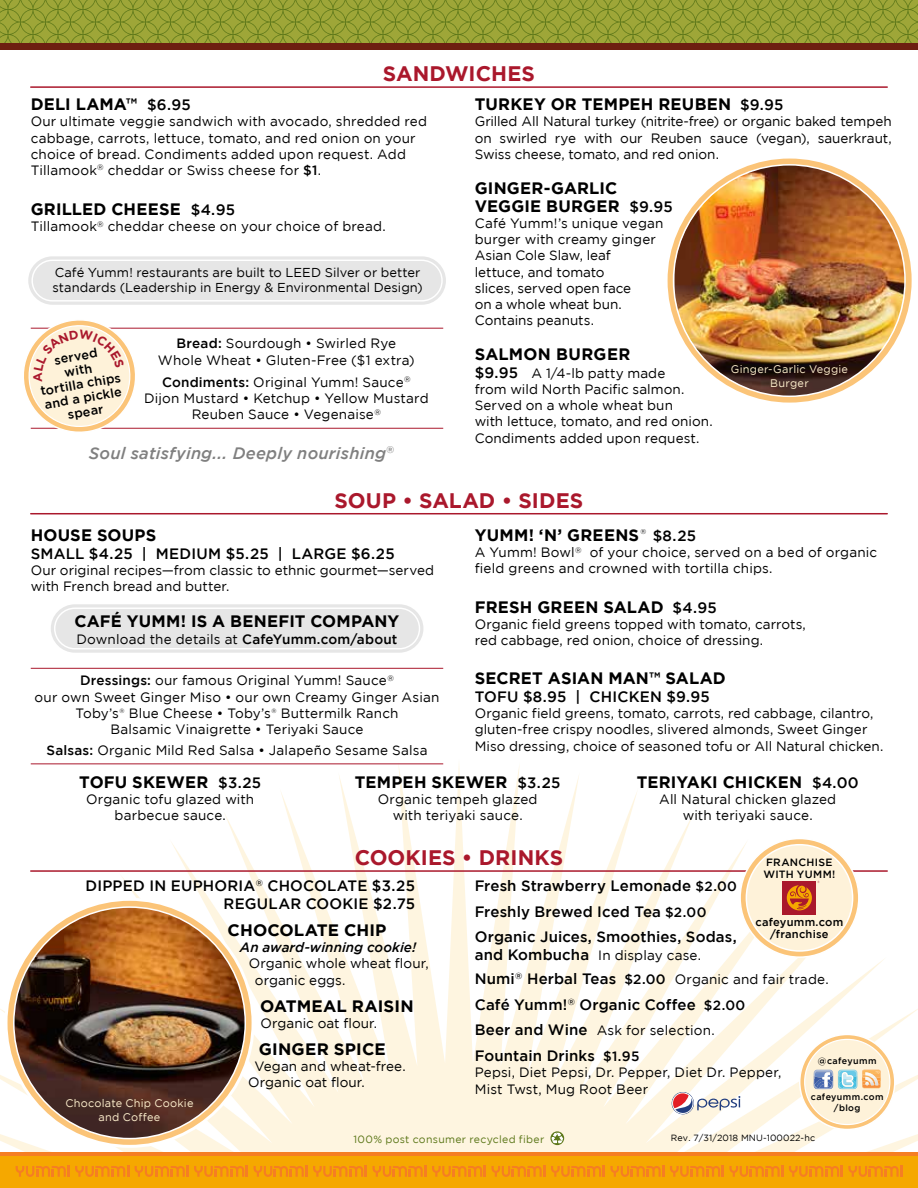
<style>
.page{position:relative;width:918px;height:1188px;background:#fff}
.page>*{position:absolute;margin:0;border:0;box-sizing:border-box;transform-origin:0 0}
.t1{font:700 21px "Gotham";letter-spacing:.005em;color:#aa182c}
.t2{font:700 16.5px/18px "Gotham";letter-spacing:.01em;color:#000}
.t3{font:italic 500 16.5px "Gotham";letter-spacing:.015em;color:#808080}
.t4{font:500 15px/25.5px "Gotham";letter-spacing:.01em;color:#000;text-align:right}
.t5{font:13.5px/16.2px "Gotham";letter-spacing:.005em;color:#000}
.t6{font:italic 500 13.5px "Gotham";letter-spacing:.005em;color:#000}
.t7{font:12.9px/15px "Gotham";letter-spacing:.005em;color:#000}
.t8{font:500 12.6px/14.1px "Gotham";color:#000;text-align:center}
.t9{font:500 11.1px/12px "Gotham";letter-spacing:.02em;color:#000;text-align:center}
.t10{font:10.95px/13.6px "Gotham";letter-spacing:.02em;color:#fdeecc;text-align:center}
.t11{font:10.5px "Gotham";letter-spacing:.03em;color:#5c7719}
.t12{font:500 10.5px/11.2px "Gotham";letter-spacing:.03em;color:#000}
.t13{font:9px "Gotham";letter-spacing:.01em;color:#000}
.t14{font:500 8.85px/10.6px "Gotham";letter-spacing:.04em;color:#000;text-align:center}
.t15{font:7.05px "Gotham";color:#000}
.s1{font-weight:500;font-size:15px}
.s2{font-weight:500}
.s3{font-size:13.5px}
</style>
<div class="page">
<svg style="left:0;top:763px;width:918px;height:390px"></svg>
<div style="left:0;top:1153px;width:918px;height:35px;background:#f5a800"></div>
<svg style="left:551px;top:1165px;width:113px;height:12px"></svg>
<svg style="left:373px;top:1165px;width:172px;height:12px"></svg>
<svg style="left:254px;top:1165px;width:113px;height:12px"></svg>
<svg style="left:0;top:1075px;width:248px;height:102px"></svg>
<hr style="left:0;top:1153px;width:918px;height:3px;background:#f57e23">
<div style="left:0;top:42px;width:918px;height:7px;background:#6d1f11"></div>
<svg style="left:0;top:0;width:918px;height:42px;background:#939e32"></svg>
<svg style="left:550px;top:1131px;width:14px;height:14px"></svg>
<svg style="left:551px;top:1133px;width:12px;height:11px"></svg>
<hr style="left:31px;top:86px;width:856px;height:2px;background:#aa182c">
<hr style="left:31px;top:870px;width:856px;height:2px;background:#aa182c">
<svg style="left:5px;top:898px;width:250px;height:250px"></svg>
<img style="left:14px;top:907px;width:231px;height:232px;border-radius:116px">
<svg style="left:667px;top:158px;width:245px;height:245px"></svg>
<img style="left:674px;top:165px;width:231px;height:231px">
<svg style="left:800px;top:1034px;width:95px;height:96px"></svg>
<div style="left:805px;top:1039px;width:85px;height:86px;background:#fef2d9;border-radius:50%"></div>
<svg style="left:670px;top:1070px;width:248px;height:107px"></svg>
<svg style="left:740px;top:839px;width:119px;height:118px;background:#fbce90"></svg>
<div style="left:739px;top:838px;width:121px;height:120px;border:2px solid #fff;border-radius:50%"></div>
<div style="left:746px;top:845px;width:107px;height:106px;background:#fef2d9;border-radius:50%"></div>
<div style="left:746px;top:844px;width:107px;height:108px;border:2px solid #fff;border-radius:50%"></div>
<div style="left:782px;top:881px;width:34px;height:34px;background:#aa182c"></div>
<svg style="left:787px;top:881px;width:32px;height:29px"></svg>
<hr style="left:31px;top:328px;width:412px;height:1px;background:#aa182c">
<hr style="left:31px;top:428px;width:412px;height:1px;background:#aa182c">
<hr style="left:31px;top:513px;width:856px;height:1px;background:#aa182c">
<hr style="left:31px;top:668px;width:412px;height:1px;background:#aa182c">
<hr style="left:31px;top:764px;width:412px;height:1px;background:#aa182c">
<div style="left:28px;top:256px;width:418px;height:49px;background:#e6e6e6;border-radius:24px"></div>
<svg style="left:31px;top:260px;width:412px;height:42px"></svg>
<div style="left:51px;top:604px;width:372px;height:49px;background:#e6e6e6;border-radius:24px"></div>
<svg style="left:54px;top:608px;width:366px;height:41px"></svg>
<svg style="left:24px;top:320px;width:117px;height:112px"></svg>
<h1 class="t1" style="left:383px;top:62px;width:154px">SANDWICHES</h1>
<p class="t2" style="left:31px;top:95px;width:162px">DELI LAMA™ <span class="s1">$6.95</span></p>
<p class="t5" style="left:31px;top:113px;width:398px">Our ultimate veggie sandwich with avocado, shredded red cabbage, carrots, lettuce, tomato, and red onion on your choice of bread. Condiments added upon request. Add Tillamook<sup>®</sup> cheddar or Swiss cheese for <span class="s2">$1</span>.</p>
<p class="t2" style="left:31px;top:200px;width:206px">GRILLED CHEESE <span class="s1">$4.95</span></p>
<p class="t5" style="left:31px;top:218px;width:357px">Tillamook<sup>®</sup> cheddar cheese on your choice of bread.</p>
<p class="t7" style="left:52px;top:264px;width:372px">Café Yumm! restaurants are built to LEED Silver or better standards (Leadership in Energy &amp; Environmental Design)</p>
<p class="t8" style="left:35px;top:356px;width:83px;rotate:-10deg">served<br>with<br>tortilla chips and a pickle spear</p>
<p class="t5" style="left:158px;top:335px;width:258px;text-align:center"><span class="s2">Bread:</span> Sourdough • Swirled Rye<br>Whole Wheat • Gluten-Free ($1 extra)</p>
<p class="t5" style="left:144px;top:374px;width:286px;text-align:center"><span class="s2">Condiments:</span> Original Yumm! Sauce<sup>®<br></sup>Dijon Mustard • Ketchup • Yellow Mustard<br>Reuben Sauce • Vegenaise<sup>®</sup></p>
<p class="t3" style="left:89px;top:444px;width:307px">Soul satisfying... Deeply nourishing<sup>®</sup></p>
<p class="t2" style="left:475px;top:95px;width:310px">TURKEY OR TEMPEH REUBEN <span class="s1">$9.95</span></p>
<p class="t5" style="left:475px;top:113px;width:418px;text-align:justify">Grilled All Natural turkey (nitrite-free) or organic baked tempeh on swirled rye with our Reuben sauce (vegan), sauerkraut, Swiss cheese, tomato, and red onion.</p>
<p class="t2" style="left:475px;top:179px;width:200px">GINGER-GARLIC<br>VEGGIE BURGER <span class="s1">$9.95</span></p>
<p class="t5" style="left:475px;top:215px;width:190px">Café Yumm!’s unique vegan burger with creamy ginger<br>Asian Cole Slaw, leaf lettuce, and tomato<br>slices, served open face<br>on a whole wheat bun.<br>Contains peanuts.</p>
<p class="t2" style="left:475px;top:345px;width:157px">SALMON BURGER</p>
<p class="t5" style="left:475px;top:365px;width:239px"><span class="s1">$9.95</span> A 1/4-lb patty made<br>from wild North Pacific salmon.<br>Served on a whole wheat bun<br>with lettuce, tomato, and red onion.<br>Condiments added upon request.</p>
<p class="t10" style="left:731px;top:363px;width:119px">Ginger-Garlic Veggie<br>Burger</p>
<h1 class="t1" style="left:335px;top:488px;width:250px">SOUP • SALAD • SIDES</h1>
<p class="t2" style="left:31px;top:525px;width:127px">HOUSE SOUPS</p>
<p class="t4" style="left:31px;top:540px;width:365px">SMALL $4.25 | MEDIUM $5.25 | LARGE $6.25</p>
<p class="t5" style="left:31px;top:562px;width:405px">Our original recipes—from classic to ethnic gourmet—served with French bread and butter.</p>
<p class="t2" style="left:75px;top:612px;width:326px">CAFÉ YUMM! IS A BENEFIT COMPANY</p>
<p class="t5" style="left:77px;top:631px;width:322px">Download the details at <span class="s2">CafeYumm.com/about</span></p>
<p class="t5" style="left:35px;top:672px;width:406px;text-align:center"><span class="s2">Dressings:</span> our famous Original Yumm! Sauce<sup>®<br></sup>our own Sweet Ginger Miso • our own Creamy Ginger Asian Toby’s<sup>®</sup> Blue Cheese • Toby’s<sup>®</sup> Buttermilk Ranch<br>Balsamic Vinaigrette • Teriyaki Sauce</p>
<p class="t5" style="left:47px;top:742px;width:382px"><span class="s2">Salsas:</span> Organic Mild Red Salsa • Jalapeño Sesame Salsa</p>
<p class="t2" style="left:475px;top:525px;width:166px">YUMM! ‘N’ GREENS</p>
<p class="t15" style="left:641px;top:527px;width:7px">®</p>
<p class="t4" style="left:653px;top:522px;width:45px">$8.25</p>
<p class="t5" style="left:475px;top:544px;width:404px">A Yumm! Bowl<sup>®</sup> of your choice, served on a bed of organic field greens and crowned with tortilla chips.</p>
<p class="t2" style="left:475px;top:597px;width:244px">FRESH GREEN SALAD <span class="s1">$4.95</span></p>
<p class="t5" style="left:475px;top:616px;width:333px">Organic field greens topped with tomato, carrots, red cabbage, red onion, choice of dressing.</p>
<p class="t2" style="left:475px;top:669px;width:252px">SECRET ASIAN MAN™ SALAD</p>
<p class="t4" style="left:475px;top:684px;width:237px">TOFU $8.95 | CHICKEN $9.95</p>
<p class="t5" style="left:475px;top:705px;width:410px">Organic field greens, tomato, carrots, red cabbage, cilantro, gluten-free crispy noodles, slivered almonds, Sweet Ginger<br>Miso dressing, choice of seasoned tofu or All Natural chicken.</p>
<p class="t2" style="left:79px;top:772px;width:184px">TOFU SKEWER <span class="s1">$3.25</span></p>
<p class="t5" style="left:86px;top:791px;width:170px;text-align:center">Organic tofu glazed with barbecue sauce.</p>
<p class="t2" style="left:355px;top:772px;width:207px">TEMPEH SKEWER <span class="s1">$3.25</span></p>
<p class="t5" style="left:378px;top:791px;width:161px;text-align:center">Organic tempeh glazed with teriyaki sauce.</p>
<p class="t2" style="left:637px;top:772px;width:224px">TERIYAKI CHICKEN <span class="s1">$4.00</span></p>
<p class="t5" style="left:659px;top:791px;width:179px;text-align:center">All Natural chicken glazed with teriyaki sauce.</p>
<h1 class="t1" style="left:355px;top:845px;width:210px">COOKIES • DRINKS</h1>
<p class="t4" style="left:475px;top:873px;width:264px;text-align:left">Fresh Strawberry Lemonade <span class="s3">$2.00<br></span>Freshly Brewed Iced Tea <span class="s3">$2.00<br></span>Organic Juices, Smoothies, Sodas,</p>
<p class="t5" style="left:475px;top:943px;width:355px;line-height:24px"><span class="s1">and Kombucha</span> In display case.<br><span class="s1">Numi</span><sup>®</sup> <span class="s1">Herbal Teas</span> <span class="s2">$2.00</span> Organic and fair trade.</p>
<p class="t4" style="left:475px;top:991px;width:272px">Café Yumm!<sup>®</sup> Organic Coffee <span class="s3">$2.00</span></p>
<p class="t5" style="left:475px;top:1022px;width:241px"><span class="s1">Beer and Wine</span> Ask for selection.</p>
<p class="t4" style="left:475px;top:1042px;width:166px">Fountain Drinks <span class="s3">$1.95</span></p>
<p class="t5" style="left:475px;top:1064px;width:308px">Pepsi, Diet Pepsi, Dr. Pepper, Diet Dr. Pepper,<br>Mist Twst, Mug Root Beer</p>
<p class="t12" style="left:763px;top:857px;width:73px">FRANCHISE<br>WITH YUMM!</p>
<p class="t9" style="left:755px;top:916px;width:89px">cafeyumm.com /franchise</p>
<p class="t4" style="left:85px;top:876px;width:331px;line-height:18px">DIPPED IN EUPHORIA<sup>®</sup> CHOCOLATE $3.25<br>REGULAR COOKIE $2.75</p>
<p class="t2" style="left:228px;top:921px;width:160px">CHOCOLATE CHIP</p>
<p class="t6" style="left:240px;top:940px;width:178px">An award-winning cookie!</p>
<p class="t5" style="left:255px;top:955px;width:175px;text-indent:-6px">Organic whole wheat flour, organic eggs.</p>
<p class="t2" style="left:260px;top:996px;width:155px">OATMEAL RAISIN</p>
<p class="t5" style="left:261px;top:1015px;width:118px">Organic oat flour.</p>
<p class="t2" style="left:259px;top:1040px;width:128px">GINGER SPICE</p>
<p class="t5" style="left:248px;top:1058px;width:159px;text-indent:6px">Vegan and wheat-free.<br>Organic oat flour.</p>
<p class="t14" style="left:818px;top:1055px;width:60px">@cafeyumm</p>
<p class="t14" style="left:811px;top:1091px;width:74px">cafeyumm.com /blog</p>
<p class="t10" style="left:66px;top:1096px;width:129px">Chocolate Chip Cookie and Coffee</p>
<p class="t11" style="left:353px;top:1133px;width:192px">100% post consumer recycled fiber</p>
<p class="t13" style="left:671px;top:1133px;width:146px">Rev. 7/31/2018 MNU-100022-hc</p>
</div>
